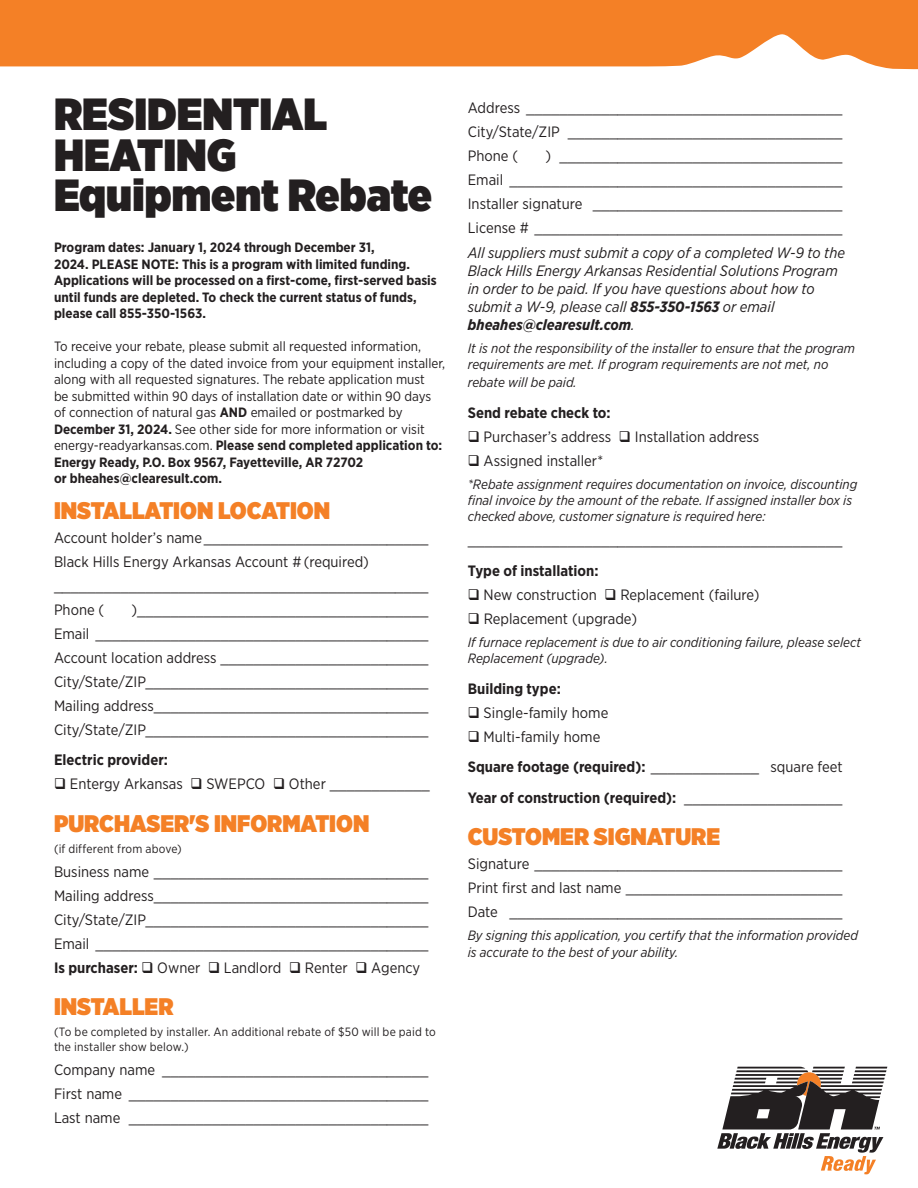
<style>
.page{position:relative;width:918px;height:1188px;background:#fff}
.page>*{position:absolute;margin:0;border:0;box-sizing:border-box;transform-origin:0 0}
.LARGE_PAGE_TITLE_HEADER_BLACK{font:900 45px/40.5px "Gotham Narrow";color:#231f20}
.FORM_AND_BODY_HEADER_ORANGE{font:900 24px "Gotham Narrow";color:#f48026}
.FORM_TAG_LINE{font:900 24px "Gotham Narrow";color:#f48026}
.FORM_TAG_LINE-2{font:15px "Gotham Narrow";color:#231f20}
.FORM_TAG_LINE-3{font:italic 15px/18px "Gotham Narrow";color:#231f20}
.FORM_TAG_LINE-4{font:700 15px "Gotham Narrow";color:#231f20}
.BLACK_FORM_SUBHEAD_BOLD_TEXT{font:700 15px "Gotham Narrow";color:#231f20}
.BLACK_FORM_SUBHEAD_BOLD_TEXT-2{font:15px "Gotham Narrow";color:#231f20}
.FORM_TAG_LINE-5{font:italic 13.5px/16.2px "Gotham Narrow";color:#231f20}
.GENERAL_PARAGRAPH{font:13.5px/16.5px "Gotham Narrow";color:#231f20}
.GENERAL_PARAGRAPH-2{font:700 13.5px/16.5px "Gotham Narrow";color:#231f20}
.FORM_AND_BODY_HEADER_ORANGE-2{font:12px/14.4px "Gotham Narrow";letter-spacing:.015em;color:#231f20}
.s1{font-weight:700}
.s2{font-weight:400}
</style>
<div class="page">
<svg style="left:0;top:0;width:918px;height:69px;background:#f48936"></svg>
<svg style="left:717px;top:1067px;width:170px;height:107px"></svg>
<p class="LARGE_PAGE_TITLE_HEADER_BLACK" style="left:54px;top:94px;width:379px">RESIDENTIAL<br>HEATING<br>Equipment Rebate</p>
<p class="FORM_TAG_LINE-2" style="left:468px;top:98px;width:376px">Address ______________________________________</p>
<p class="FORM_TAG_LINE-2" style="left:468px;top:122px;width:376px">City/State/ZIP _________________________________</p>
<p class="FORM_TAG_LINE-2" style="left:468px;top:146px;width:52px">Phone (</p>
<p class="FORM_TAG_LINE-2" style="left:545px;top:146px;width:299px">) __________________________________</p>
<p class="FORM_TAG_LINE-2" style="left:468px;top:170px;width:376px">Email ________________________________________</p>
<p class="FORM_TAG_LINE-2" style="left:468px;top:194px;width:376px">Installer signature ______________________________</p>
<p class="FORM_TAG_LINE-2" style="left:468px;top:218px;width:376px">License # _____________________________________</p>
<p class="FORM_TAG_LINE-3" style="left:468px;top:243px;width:379px">All suppliers must submit a copy of a completed W-9 to the Black Hills Energy Arkansas Residential Solutions Program in order to be paid. If you have questions about how to submit a W-9, please call <span class="s1">855-350-1563</span> or email <span class="s1">bheahes@clearesult.com</span>.</p>
<p class="FORM_TAG_LINE-5" style="left:468px;top:340px;width:389px">It is not the responsibility of the installer to ensure that the program requirements are met. If program requirements are not met, no</p>
<p class="FORM_TAG_LINE-5" style="left:468px;top:374px;width:110px">rebate will be paid.</p>
<p class="BLACK_FORM_SUBHEAD_BOLD_TEXT" style="left:468px;top:403px;width:144px">Send rebate check to:</p>
<p class="FORM_TAG_LINE-2" style="left:468px;top:427px;width:293px">❑ Purchaser’s address ❑ Installation address</p>
<p class="FORM_TAG_LINE-2" style="left:468px;top:451px;width:137px">❑ Assigned installer*</p>
<p class="FORM_TAG_LINE-5" style="left:468px;top:475px;width:391px">*Rebate assignment requires documentation on invoice, discounting final invoice by the amount of the rebate. If assigned installer box is checked above, customer signature is required here:</p>
<p class="FORM_TAG_LINE-2" style="left:468px;top:530px;width:376px">_____________________________________________</p>
<p class="BLACK_FORM_SUBHEAD_BOLD_TEXT" style="left:468px;top:561px;width:132px">Type of installation:</p>
<p class="FORM_TAG_LINE-2" style="left:468px;top:585px;width:293px">❑ New construction ❑ Replacement (failure)</p>
<p class="FORM_TAG_LINE-2" style="left:468px;top:609px;width:171px">❑ Replacement (upgrade)</p>
<p class="FORM_TAG_LINE-5" style="left:468px;top:634px;width:395px">If furnace replacement is due to air conditioning failure, please select<br>Replacement (upgrade).</p>
<p class="BLACK_FORM_SUBHEAD_BOLD_TEXT" style="left:468px;top:679px;width:94px">Building type:</p>
<p class="FORM_TAG_LINE-2" style="left:468px;top:703px;width:142px">❑ Single-family home</p>
<p class="FORM_TAG_LINE-2" style="left:468px;top:727px;width:134px">❑ Multi-family home</p>
<p class="FORM_TAG_LINE-4" style="left:468px;top:757px;width:376px">Square footage (required): <span class="s2">_____________ square feet</span></p>
<p class="FORM_TAG_LINE-4" style="left:468px;top:788px;width:376px">Year of construction (required): <span class="s2">___________________</span></p>
<p class="FORM_TAG_LINE" style="left:468px;top:821px;width:254px">CUSTOMER SIGNATURE</p>
<p class="FORM_TAG_LINE-2" style="left:468px;top:855px;width:376px">Signature _____________________________________</p>
<p class="FORM_TAG_LINE-2" style="left:468px;top:879px;width:376px">Print first and last name __________________________</p>
<p class="FORM_TAG_LINE-2" style="left:468px;top:903px;width:376px">Date ________________________________________</p>
<p class="FORM_TAG_LINE-5" style="left:468px;top:927px;width:392px">By signing this application, you certify that the information provided is accurate to the best of your ability.</p>
<p class="GENERAL_PARAGRAPH-2" style="left:54px;top:239px;width:384px">Program dates: January 1, 2024 through December 31,<br>2024. PLEASE NOTE: This is a program with limited funding.<br>Applications will be processed on a first-come, first-served basis until funds are depleted. To check the current status of funds, please call 855-350-1563.</p>
<p class="GENERAL_PARAGRAPH" style="left:54px;top:338px;width:393px">To receive your rebate, please submit all requested information, including a copy of the dated invoice from your equipment installer, along with all requested signatures. The rebate application must<br>be submitted within 90 days of installation date or within 90 days of connection of natural gas <span class="s1">AND</span> emailed or postmarked by <span class="s1">December 31, 2024.</span> See other side for more information or visit energy-readyarkansas.com. <span class="s1">Please send completed application to:<br>Energy Ready, P.O. Box 9567, Fayetteville, AR 72702</span></p>
<p class="GENERAL_PARAGRAPH-2" style="left:54px;top:470px;width:170px">or bheahes@clearesult.com.</p>
<p class="FORM_AND_BODY_HEADER_ORANGE" style="left:54px;top:494px;width:278px">INSTALLATION LOCATION</p>
<p class="FORM_TAG_LINE-2" style="left:54px;top:528px;width:376px">Account holder’s name ___________________________</p>
<p class="FORM_TAG_LINE-2" style="left:54px;top:552px;width:316px">Black Hills Energy Arkansas Account # (required)</p>
<p class="FORM_TAG_LINE-2" style="left:54px;top:576px;width:376px">_____________________________________________</p>
<p class="FORM_TAG_LINE-2" style="left:54px;top:600px;width:52px">Phone (</p>
<p class="FORM_TAG_LINE-2" style="left:132px;top:600px;width:299px">)___________________________________</p>
<p class="FORM_TAG_LINE-2" style="left:54px;top:624px;width:376px">Email ________________________________________</p>
<p class="FORM_TAG_LINE-2" style="left:54px;top:648px;width:376px">Account location address _________________________</p>
<p class="FORM_TAG_LINE-2" style="left:54px;top:672px;width:376px">City/State/ZIP__________________________________</p>
<p class="FORM_TAG_LINE-2" style="left:54px;top:696px;width:376px">Mailing address_________________________________</p>
<p class="FORM_TAG_LINE-2" style="left:54px;top:720px;width:376px">City/State/ZIP__________________________________</p>
<p class="BLACK_FORM_SUBHEAD_BOLD_TEXT" style="left:54px;top:751px;width:116px">Electric provider:</p>
<p class="FORM_TAG_LINE-2" style="left:54px;top:775px;width:377px">❑ Entergy Arkansas ❑ SWEPCO ❑ Other ____________</p>
<p class="FORM_AND_BODY_HEADER_ORANGE" style="left:54px;top:807px;width:317px">PURCHASER'S INFORMATION</p>
<p class="FORM_AND_BODY_HEADER_ORANGE-2" style="left:54px;top:841px;width:129px">(if different from above)</p>
<p class="FORM_TAG_LINE-2" style="left:54px;top:862px;width:376px">Business name _________________________________</p>
<p class="FORM_TAG_LINE-2" style="left:54px;top:886px;width:376px">Mailing address_________________________________</p>
<p class="FORM_TAG_LINE-2" style="left:54px;top:910px;width:376px">City/State/ZIP__________________________________</p>
<p class="FORM_TAG_LINE-2" style="left:54px;top:934px;width:376px">Email ________________________________________</p>
<p class="BLACK_FORM_SUBHEAD_BOLD_TEXT-2" style="left:54px;top:958px;width:368px"><span class="s1">Is purchaser:</span> ❑ Owner ❑ Landlord ❑ Renter ❑ Agency</p>
<p class="FORM_AND_BODY_HEADER_ORANGE" style="left:54px;top:991px;width:121px">INSTALLER</p>
<p class="FORM_AND_BODY_HEADER_ORANGE-2" style="left:54px;top:1025px;width:383px">(To be completed by installer. An additional rebate of $50 will be paid to the installer show below.)</p>
<p class="FORM_TAG_LINE-2" style="left:54px;top:1060px;width:376px">Company name ________________________________</p>
<p class="FORM_TAG_LINE-2" style="left:54px;top:1084px;width:376px">First name ____________________________________</p>
<p class="FORM_TAG_LINE-2" style="left:54px;top:1108px;width:376px">Last name ____________________________________</p>
</div>
